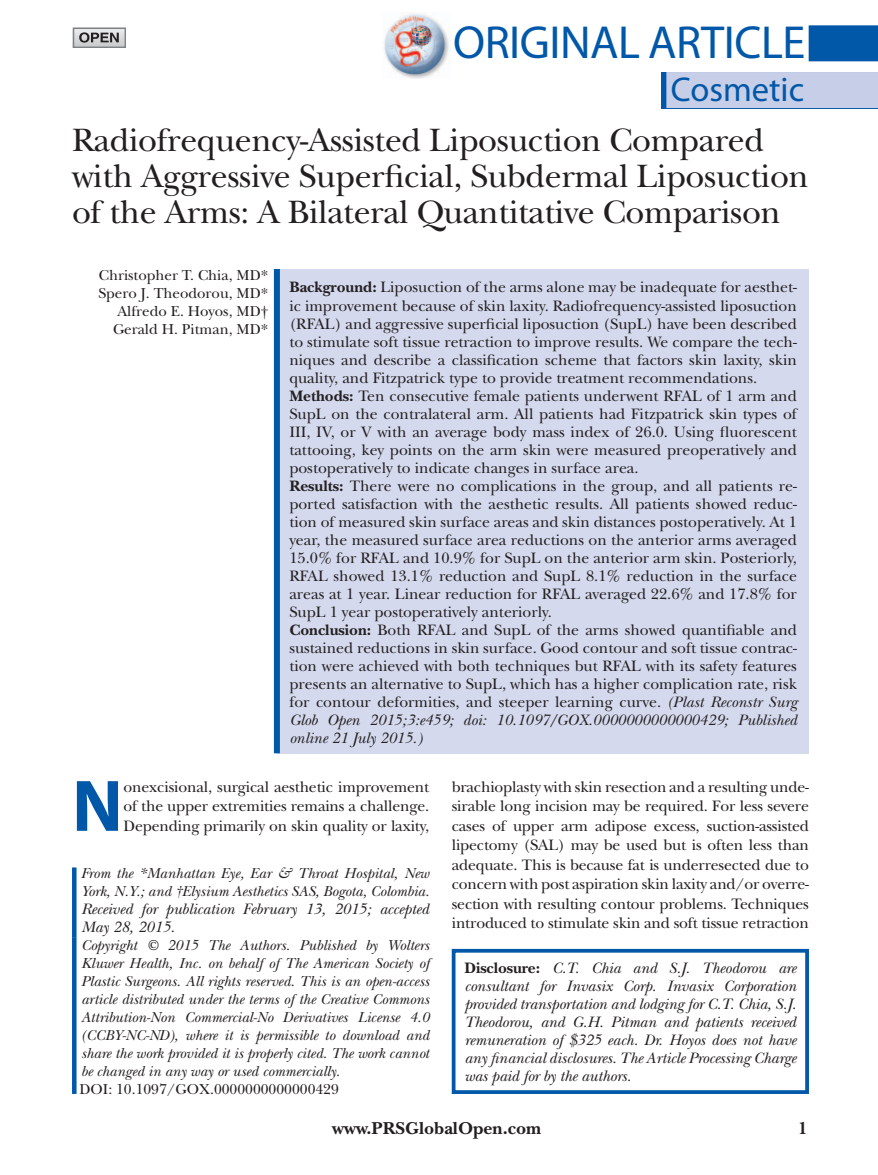
<style>
.page{position:relative;width:878px;height:1175px;background:#fff}
.page>*{position:absolute;margin:0;border:0;box-sizing:border-box;transform-origin:0 0}
.t1{font:700 73.65px "Myriad Pro";color:#0157a8}
.t2{font:46.5px "Myriad Pro";letter-spacing:-.01em;color:#0157a8}
.t3{font:34.5px "Myriad Pro";color:#0157a8}
.t4{font:33.75px/36px "New Baskerville";letter-spacing:-.01em;color:#231f20}
.t5{font:700 18px "New Baskerville";color:#231f20}
.t6{font:15.75px/18px "New Baskerville";color:#231f20;text-align:justify}
.t7{font:italic 15.75px/18px "New Baskerville";color:#231f20}
.t8{font:italic 15px/18px "New Baskerville";color:#231f20}
.t9{font:15px/18px "New Baskerville";color:#231f20;text-align:right}
.s1{font-weight:700}
.s2{font-style:italic}
.s3{font-weight:700;font-style:normal}
</style>
<div class="page">
<img style="left:384px;top:12px;width:65px;height:66px">
<div style="left:73px;top:28px;width:52px;height:20px;border:2px solid #808285"></div>
<svg style="left:79px;top:32px;width:40px;height:11px"></svg>
<hr style="left:72px;top:937px;width:4px;height:156px;background:#0157a8">
<hr style="left:72px;top:867px;width:4px;height:70px;background:#0157a8">
<div style="left:277px;top:269px;width:531px;height:484px;background:#d4d9ed"></div>
<div style="left:274px;top:269px;width:6px;height:484px;background:#0157a8"></div>
<div style="left:452px;top:949px;width:356px;height:145px;border:4px solid #0157a8"></div>
<div style="left:666px;top:72px;width:212px;height:36px;background:#c7cee7"></div>
<div style="left:808px;top:25px;width:69px;height:36px;background:#0157a8"></div>
<h2 class="t2" style="left:453px;top:14px;width:354px">ORIGINAL ARTICLE</h2>
<h3 class="t3" style="left:670px;top:68px;width:135px">COSMETIC</h3>
<h3 class="t4" style="left:72px;top:122px;width:738px">Radiofrequency-Assisted Liposuction Compared with Aggressive Superficial, Subdermal Liposuction of the Arms: A Bilateral Quantitative Comparison</h3>
<p class="t9" style="left:98px;top:266px;width:171px">Christopher T. Chia, MD*<br>Spero J. Theodorou, MD*<br>Alfredo E. Hoyos, MD†<br>Gerald H. Pitman, MD*</p>
<p class="t6" style="left:289px;top:278px;width:509px;text-align:left"><span class="s1">Background:</span> Liposuction of the arms alone may be inadequate for aesthet&shy;ic improvement because of skin laxity. Radiofrequency-assisted liposuction (RFAL) and aggressive superficial liposuction (SupL) have been described to stimulate soft tissue retraction to improve results. We compare the tech&shy;niques and describe a classification scheme that factors skin laxity, skin quality, and Fitzpatrick type to provide treatment recommendations.<br><span class="s1">Methods:</span> Ten consecutive female patients underwent RFAL of 1 arm and SupL on the contralateral arm. All patients had Fitzpatrick skin types of III, IV, or V with an average body mass index of 26.0. Using fluorescent tattooing, key points on the arm skin were measured preoperatively and postoperatively to indicate changes in surface area.<br><span class="s1">Results:</span> There were no complications in the group, and all patients re&shy;ported satisfaction with the aesthetic results. All patients showed reduc&shy;tion of measured skin surface areas and skin distances postoperatively. At 1 year, the measured surface area reductions on the anterior arms averaged 15.0% for RFAL and 10.9% for SupL on the anterior arm skin. Posteriorly, RFAL showed 13.1% reduction and SupL 8.1% reduction in the surface areas at 1 year. Linear reduction for RFAL averaged 22.6% and 17.8% for SupL 1 year postoperatively anteriorly.<br><span class="s1">Conclusion:</span> Both RFAL and SupL of the arms showed quantifiable and sustained reductions in skin surface. Good contour and soft tissue contrac&shy;tion were achieved with both techniques but RFAL with its safety features presents an alternative to SupL, which has a higher complication rate, risk for contour deformities, and steeper learning curve. <span class="s2">(Plast Reconstr Surg Glob Open 2015;3:e459; doi: 10.1097/GOX.0000000000000429; Published online 21 July 2015.)</span></p>
<h1 class="t1" style="left:72px;top:758px;width:52px">N</h1>
<p class="t6" style="left:124px;top:777px;width:307px;line-height:19.5px">onexcisional, surgical aesthetic improvement of the upper extremities remains a challenge.<br>Depending primarily on skin quality or laxity,</p>
<p class="t6" style="left:452px;top:777px;width:359px;line-height:19.5px">brachioplasty with skin resection and a resulting unde&shy;sirable long incision may be required. For less severe cases of upper arm adipose excess, suction-assisted lipectomy (SAL) may be used but is often less than adequate. This is because fat is underresected due to concern with post aspiration skin laxity and/or overre&shy;section with resulting contour problems. Techniques introduced to stimulate skin and soft tissue retraction</p>
<p class="t8" style="left:81px;top:936px;width:353px">Copyright © 2015 The Authors. Published by Wolters Kluwer Health, Inc. on behalf of The American Society of Plastic Surgeons. All rights reserved. This is an open-access article distributed under the terms ofthe Creative Commons Attribution-Non Commercial-No Derivatives License 4.0 (CCBY-NC-ND), where it is permissible to download and share the work provided it is properly cited. The work cannot be changed in any way or used commercially.</p>
<p class="t9" style="left:80px;top:1080px;width:261px">DOI: 10.1097/GOX.0000000000000429</p>
<p class="t8" style="left:81px;top:864px;width:350px">From the *Manhattan Eye, Ear &amp; Throat Hospital, New<br>York, N.Y.; and †Elysium Aesthetics SAS, Bogota, Colombia.</p>
<p class="t7" style="left:81px;top:900px;width:349px">Received for publication February 13, 2015; accepted<br>May 28, 2015.</p>
<p class="t7" style="left:464px;top:959px;width:333px;text-align:justify"><span class="s3">Disclosure:</span> C.T. Chia and S.J. Theodorou are consultant for Invasix Corp. Invasix Corporation provided transportation and lodging for C.T. Chia, S.J.<br>Theodorou, and G.H. Pitman and patients received remuneration of $325 each. Dr. Hoyos does not have any fnancial disclosures. The Article Processing Charge was paid for by the authors.</p>
<p class="t5" style="left:332px;top:1118px;width:210px">www.PRSGlobalOpen.com</p>
<p class="t5" style="left:798px;top:1118px;width:11px">1</p>
</div>
